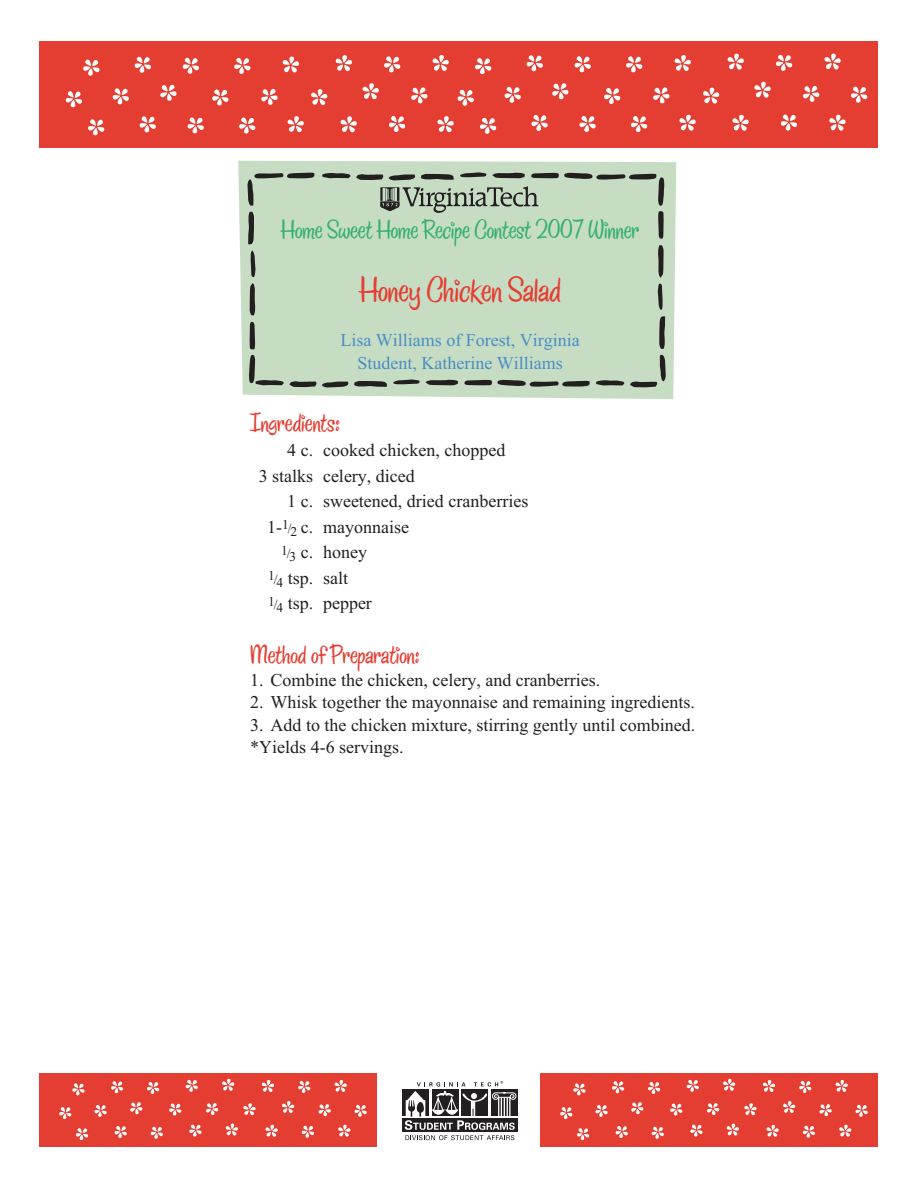
<style>
.page{position:relative;width:918px;height:1188px;background:#fff}
.page>*{position:absolute;margin:0;border:0;box-sizing:border-box;transform-origin:0 0}
.t1{font:36px "Chicken Basket";color:#e43e32}
.t2{font:27px "Chicken Basket";color:#37b071}
.t3{font:27px "Chicken Basket";color:#e43e32}
.t4{font:18px/25.5px "Times New Roman";color:#231f20}
.t5{font:18px/22.5px "Times New Roman";color:#4a8cc5;text-align:center}
.s1{font-size:13.5px}
</style>
<div class="page">
<div style="left:238px;top:161px;width:438px;height:238px;background:#c6ddc4"></div>
<div style="left:40px;top:1073px;width:337px;height:74px;background:#e43e32"></div>
<svg style="left:130px;top:1102px;width:13px;height:13px"></svg>
<svg style="left:59px;top:1107px;width:13px;height:12px"></svg>
<svg style="left:72px;top:1083px;width:13px;height:13px"></svg>
<svg style="left:76px;top:1128px;width:13px;height:12px"></svg>
<svg style="left:94px;top:1105px;width:13px;height:12px"></svg>
<svg style="left:111px;top:1081px;width:13px;height:13px"></svg>
<svg style="left:114px;top:1126px;width:13px;height:12px"></svg>
<svg style="left:206px;top:1103px;width:13px;height:12px"></svg>
<svg style="left:147px;top:1082px;width:13px;height:12px"></svg>
<svg style="left:150px;top:1126px;width:13px;height:13px"></svg>
<svg style="left:169px;top:1103px;width:13px;height:13px"></svg>
<svg style="left:185px;top:1079px;width:13px;height:13px"></svg>
<svg style="left:189px;top:1124px;width:13px;height:13px"></svg>
<svg style="left:282px;top:1101px;width:13px;height:12px"></svg>
<svg style="left:265px;top:1124px;width:13px;height:13px"></svg>
<svg style="left:262px;top:1080px;width:12px;height:12px"></svg>
<svg style="left:243px;top:1103px;width:13px;height:13px"></svg>
<svg style="left:225px;top:1123px;width:13px;height:13px"></svg>
<svg style="left:222px;top:1079px;width:13px;height:12px"></svg>
<svg style="left:318px;top:1104px;width:13px;height:12px"></svg>
<svg style="left:298px;top:1081px;width:13px;height:12px"></svg>
<svg style="left:302px;top:1125px;width:12px;height:13px"></svg>
<svg style="left:338px;top:1124px;width:13px;height:13px"></svg>
<svg style="left:334px;top:1080px;width:13px;height:12px"></svg>
<svg style="left:354px;top:1104px;width:13px;height:13px"></svg>
<div style="left:402px;top:1118px;width:116px;height:14px;background:#231f20"></div>
<div style="left:402px;top:1089px;width:27px;height:27px;background:#231f20"></div>
<div style="left:491px;top:1089px;width:27px;height:27px;background:#231f20"></div>
<svg style="left:405px;top:1081px;width:112px;height:59px"></svg>
<div style="left:541px;top:1073px;width:337px;height:74px;background:#e43e32"></div>
<svg style="left:631px;top:1102px;width:13px;height:13px"></svg>
<svg style="left:560px;top:1107px;width:13px;height:12px"></svg>
<svg style="left:573px;top:1083px;width:13px;height:13px"></svg>
<svg style="left:577px;top:1128px;width:13px;height:12px"></svg>
<svg style="left:595px;top:1105px;width:13px;height:12px"></svg>
<svg style="left:612px;top:1081px;width:13px;height:13px"></svg>
<svg style="left:615px;top:1126px;width:13px;height:12px"></svg>
<svg style="left:707px;top:1103px;width:13px;height:12px"></svg>
<svg style="left:648px;top:1082px;width:13px;height:12px"></svg>
<svg style="left:651px;top:1126px;width:13px;height:13px"></svg>
<svg style="left:670px;top:1103px;width:13px;height:13px"></svg>
<svg style="left:686px;top:1079px;width:13px;height:13px"></svg>
<svg style="left:690px;top:1124px;width:13px;height:13px"></svg>
<svg style="left:783px;top:1101px;width:13px;height:12px"></svg>
<svg style="left:766px;top:1124px;width:13px;height:13px"></svg>
<svg style="left:763px;top:1080px;width:12px;height:12px"></svg>
<svg style="left:744px;top:1103px;width:13px;height:13px"></svg>
<svg style="left:726px;top:1123px;width:13px;height:13px"></svg>
<svg style="left:723px;top:1079px;width:13px;height:12px"></svg>
<svg style="left:819px;top:1104px;width:13px;height:12px"></svg>
<svg style="left:799px;top:1081px;width:13px;height:12px"></svg>
<svg style="left:803px;top:1125px;width:12px;height:13px"></svg>
<svg style="left:839px;top:1124px;width:13px;height:13px"></svg>
<svg style="left:835px;top:1080px;width:13px;height:12px"></svg>
<svg style="left:855px;top:1104px;width:13px;height:13px"></svg>
<svg style="left:322px;top:382px;width:26px;height:5px"></svg>
<svg style="left:354px;top:379px;width:66px;height:8px"></svg>
<svg style="left:426px;top:379px;width:32px;height:6px"></svg>
<svg style="left:464px;top:380px;width:126px;height:7px"></svg>
<svg style="left:596px;top:355px;width:70px;height:33px;background:#abbda9"></svg>
<svg style="left:658px;top:284px;width:7px;height:65px"></svg>
<svg style="left:657px;top:245px;width:7px;height:33px"></svg>
<svg style="left:248px;top:172px;width:67px;height:34px;background:#aabda8"></svg>
<svg style="left:248px;top:212px;width:8px;height:65px"></svg>
<svg style="left:250px;top:283px;width:6px;height:32px"></svg>
<svg style="left:249px;top:322px;width:67px;height:65px;background:#b2c6b0"></svg>
<div style="left:40px;top:41px;width:446px;height:107px;background:#e43e32"></div>
<svg style="left:160px;top:84px;width:17px;height:17px"></svg>
<svg style="left:65px;top:91px;width:17px;height:17px"></svg>
<svg style="left:83px;top:59px;width:17px;height:17px"></svg>
<svg style="left:88px;top:119px;width:17px;height:17px"></svg>
<svg style="left:112px;top:88px;width:17px;height:17px"></svg>
<svg style="left:134px;top:56px;width:17px;height:17px"></svg>
<svg style="left:139px;top:116px;width:17px;height:17px"></svg>
<svg style="left:261px;top:88px;width:17px;height:17px"></svg>
<svg style="left:182px;top:57px;width:17px;height:17px"></svg>
<svg style="left:187px;top:117px;width:17px;height:17px"></svg>
<svg style="left:212px;top:89px;width:17px;height:17px"></svg>
<svg style="left:234px;top:57px;width:17px;height:17px"></svg>
<svg style="left:239px;top:117px;width:17px;height:17px"></svg>
<svg style="left:362px;top:83px;width:17px;height:17px"></svg>
<svg style="left:340px;top:116px;width:17px;height:17px"></svg>
<svg style="left:335px;top:55px;width:17px;height:17px"></svg>
<svg style="left:311px;top:89px;width:17px;height:16px"></svg>
<svg style="left:287px;top:116px;width:17px;height:17px"></svg>
<svg style="left:282px;top:56px;width:17px;height:17px"></svg>
<svg style="left:411px;top:87px;width:17px;height:17px"></svg>
<svg style="left:384px;top:56px;width:17px;height:17px"></svg>
<svg style="left:389px;top:116px;width:17px;height:16px"></svg>
<svg style="left:437px;top:116px;width:17px;height:17px"></svg>
<svg style="left:432px;top:55px;width:17px;height:16px"></svg>
<div style="left:455px;top:41px;width:423px;height:107px;background:#e43e32"></div>
<svg style="left:552px;top:83px;width:17px;height:17px"></svg>
<svg style="left:457px;top:89px;width:17px;height:17px"></svg>
<svg style="left:475px;top:58px;width:17px;height:17px"></svg>
<svg style="left:480px;top:117px;width:17px;height:17px"></svg>
<svg style="left:504px;top:86px;width:17px;height:17px"></svg>
<svg style="left:526px;top:55px;width:17px;height:17px"></svg>
<svg style="left:531px;top:115px;width:17px;height:16px"></svg>
<svg style="left:653px;top:87px;width:17px;height:17px"></svg>
<svg style="left:574px;top:56px;width:17px;height:17px"></svg>
<svg style="left:579px;top:116px;width:17px;height:16px"></svg>
<svg style="left:604px;top:88px;width:17px;height:16px"></svg>
<svg style="left:626px;top:56px;width:17px;height:17px"></svg>
<svg style="left:631px;top:116px;width:17px;height:16px"></svg>
<svg style="left:754px;top:81px;width:17px;height:17px"></svg>
<svg style="left:732px;top:114px;width:17px;height:17px"></svg>
<svg style="left:727px;top:53px;width:17px;height:17px"></svg>
<svg style="left:703px;top:87px;width:17px;height:17px"></svg>
<svg style="left:679px;top:114px;width:17px;height:17px"></svg>
<svg style="left:674px;top:55px;width:17px;height:16px"></svg>
<svg style="left:803px;top:85px;width:17px;height:17px"></svg>
<svg style="left:776px;top:54px;width:17px;height:17px"></svg>
<svg style="left:780px;top:114px;width:17px;height:17px"></svg>
<svg style="left:829px;top:114px;width:17px;height:17px"></svg>
<svg style="left:824px;top:53px;width:17px;height:17px"></svg>
<svg style="left:851px;top:86px;width:17px;height:17px"></svg>
<svg style="left:322px;top:172px;width:343px;height:67px;background:#b2c6b0"></svg>
<h2 class="t2" style="left:281px;top:221px;width:359px">Home Sweet Home Recipe Contest 2007 Winner</h2>
<h1 class="t1" style="left:360px;top:278px;width:202px">Honey Chicken Salad</h1>
<p class="t5" style="left:340px;top:331px;width:241px">Lisa Williams of Forest, Virginia<br>Student, Katherine Williams</p>
<h2 class="t3" style="left:250px;top:413px;width:91px">Ingredients:</h2>
<p class="t4" style="left:259px;top:439px;width:248px;text-indent:29px">4 c. cooked chicken, chopped<br>3 stalks celery, diced</p>
<p class="t4" style="left:287px;top:490px;width:243px">1 c. sweetened, dried cranberries</p>
<p class="t4" style="left:267px;top:515px;width:143px">1-<sup>1</sup><span class="s1">/</span><sub>2</sub> c. mayonnaise</p>
<p class="t4" style="left:281px;top:541px;width:87px"><sup>1</sup><span class="s1">/</span><sub>3</sub> c. honey</p>
<p class="t4" style="left:268px;top:566px;width:81px"><sup>1</sup><span class="s1">/</span><sub>4</sub> tsp. salt</p>
<p class="t4" style="left:268px;top:592px;width:105px"><sup>1</sup><span class="s1">/</span><sub>4</sub> tsp. pepper</p>
<h2 class="t3" style="left:250px;top:645px;width:171px">Method of Preparation:</h2>
<p class="t4" style="left:250px;top:668px;width:352px">1. Combine the chicken, celery, and cranberries.</p>
<p class="t4" style="left:250px;top:691px;width:446px">2. Whisk together the mayonnaise and remaining ingredients.</p>
<p class="t4" style="left:250px;top:715px;width:447px;line-height:22.5px">3. Add to the chicken mixture, stirring gently until combined. *Yields 4-6 servings.</p>
</div>
